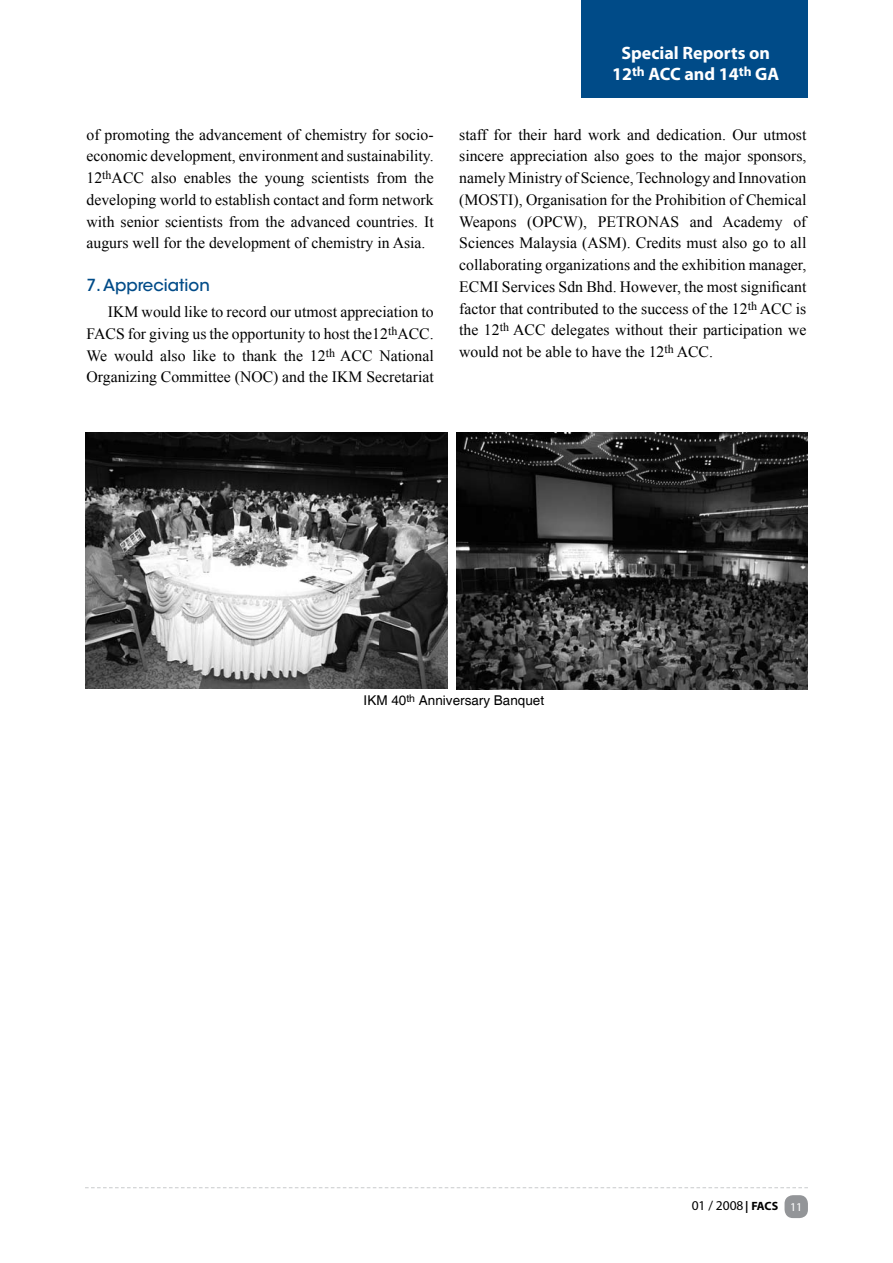
<style>
.page{position:relative;width:893px;height:1263px;background:#fff}
.page>*{position:absolute;margin:0;border:0;box-sizing:border-box;transform-origin:0 0}
.t1{font:700 18px/21.6px "Myriad Pro";color:#fff;text-align:center}
.t2{font:500 16.5px "ITC Avant Garde Std";color:#004b88}
.t3{font:15.75px/21.8px "Times New Roman";color:#000;text-align:justify}
.t4{font:13.5px "Helvetica";color:#000}
.t5{font:13.5px "Myriad Pro";color:#000}
.s1{font-weight:700;font-size:12px}
.s2{font-size:12px;color:#fff}
</style>
<div class="page">
<div style="left:582px;top:0;width:226px;height:98px;background:#004b88"></div>
<div style="left:784px;top:1195px;width:24px;height:23px;background:#939598;border-radius:9px"></div>
<svg style="left:85px;top:1187px;width:723px;height:1px"></svg>
<img style="left:456px;top:433px;width:352px;height:257px">
<img style="left:86px;top:433px;width:362px;height:256px">
<p class="t3" style="left:87px;top:123px;width:349px">of promoting the advancement of chemistry for socio&shy;economic development, environment and sustainability.<br>12<sup>th</sup>ACC also enables the young scientists from the developing world to establish contact and form network with senior scientists from the advanced countries. It augurs well for the development of chemistry in Asia.</p>
<p class="t2" style="left:87px;top:275px;width:125px">7. Appreciation</p>
<p class="t3" style="left:87px;top:301px;width:349px;text-indent:21px">IKM would like to record our utmost appreciation to FACS for giving us the opportunity to host the12<sup>th</sup>ACC.<br>We would also like to thank the 12<sup>th</sup> ACC National Organizing Committee (NOC) and the IKM Secretariat</p>
<p class="t1" style="left:612px;top:41px;width:169px">Special Reports on<br>12<sup>th</sup> ACC and 14<sup>th</sup> GA</p>
<p class="t3" style="left:459px;top:123px;width:349px">staff for their hard work and dedication. Our utmost sincere appreciation also goes to the major sponsors, namely Ministry of Science, Technology and Innovation (MOSTI), Organisation for the Prohibition of Chemical Weapons (OPCW), PETRONAS and Academy of Sciences Malaysia (ASM). Credits must also go to all collaborating organizations and the exhibition manager, ECMI Services Sdn Bhd. However, the most significant factor that contributed to the success of the 12<sup>th</sup> ACC is the 12<sup>th</sup> ACC delegates without their participation we would not be able to have the 12<sup>th</sup> ACC.</p>
<p class="t4" style="left:364px;top:692px;width:182px">IKM 40<sup>th</sup> Anniversary Banquet</p>
<p class="t5" style="left:692px;top:1197px;width:112px">01 / 2008<span class="s1">| FACS</span> <span class="s2">11</span></p>
</div>
